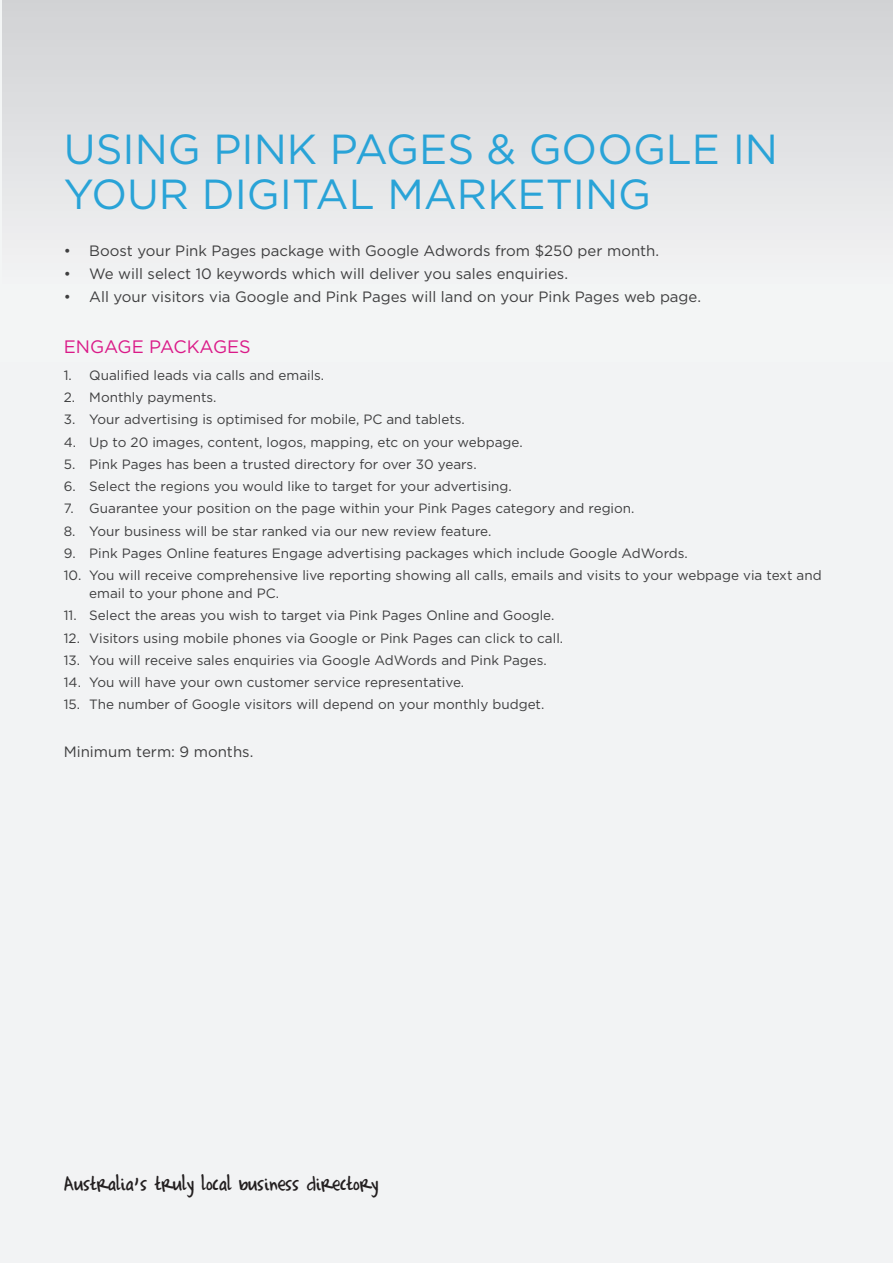
<style>
.page{position:relative;width:893px;height:1263px;background:#f3f5f5}
.page>*{position:absolute;margin:0;border:0;box-sizing:border-box;transform-origin:0 0}
.Heading_2{font:42px/45px "Gotham";color:#29a3d7}
.t1{font:24px "Completein Him";color:#231f20}
.t2{font:18px "Gotham";color:#da1a88}
.t3{font:15px "Gotham";color:#3e3e3f}
.t4{font:13.5px/18px "Gotham";color:#3e3e3f}
</style>
<div class="page">
<div style="left:2px;top:0;width:891px;height:283px;background:linear-gradient(to bottom,#d1d2d4,#f2f2f4)"></div>
<p class="Heading_2" style="left:64px;top:126px;width:716px">USING PINK PAGES &amp; GOOGLE IN<br>YOUR DIGITAL MARKETING</p>
<p class="t3" style="left:64px;top:242px;width:597px">• Boost your Pink Pages package with Google Adwords from $250 per month.</p>
<p class="t3" style="left:64px;top:265px;width:506px">• We will select 10 keywords which will deliver you sales enquiries.</p>
<p class="t3" style="left:64px;top:288px;width:639px">• All your visitors via Google and Pink Pages will land on your Pink Pages web page.</p>
<p class="t2" style="left:64px;top:337px;width:189px">ENGAGE PACKAGES</p>
<p class="t4" style="left:64px;top:366px;width:262px">1. Qualified leads via calls and emails.</p>
<p class="t4" style="left:64px;top:388px;width:154px">2. Monthly payments.</p>
<p class="t4" style="left:64px;top:410px;width:403px">3. Your advertising is optimised for mobile, PC and tablets.</p>
<p class="t4" style="left:64px;top:433px;width:460px">4. Up to 20 images, content, logos, mapping, etc on your webpage.</p>
<p class="t4" style="left:64px;top:455px;width:414px">5. Pink Pages has been a trusted directory for over 30 years.</p>
<p class="t4" style="left:64px;top:477px;width:449px">6. Select the regions you would like to target for your advertising.</p>
<p class="t4" style="left:64px;top:499px;width:572px">7. Guarantee your position on the page within your Pink Pages category and region.</p>
<p class="t4" style="left:64px;top:522px;width:429px">8. Your business will be star ranked via our new review feature.</p>
<p class="t4" style="left:64px;top:544px;width:626px">9. Pink Pages Online features Engage advertising packages which include Google AdWords.</p>
<p class="t4" style="left:89px;top:566px;width:734px;text-indent:-26px">10. You will receive comprehensive live reporting showing all calls, emails and visits to your webpage via text and email to your phone and PC.</p>
<p class="t4" style="left:64px;top:606px;width:492px">11. Select the areas you wish to target via Pink Pages Online and Google.</p>
<p class="t4" style="left:64px;top:629px;width:501px">12. Visitors using mobile phones via Google or Pink Pages can click to call.</p>
<p class="t4" style="left:64px;top:651px;width:485px">13. You will receive sales enquiries via Google AdWords and Pink Pages.</p>
<p class="t4" style="left:64px;top:673px;width:402px">14. You will have your own customer service representative.</p>
<p class="t4" style="left:64px;top:695px;width:482px">15. The number of Google visitors will depend on your monthly budget.</p>
<p class="t3" style="left:64px;top:743px;width:191px">Minimum term: 9 months.</p>
<p class="t1" style="left:64px;top:1172px;width:316px">Australia’s truly local business directory</p>
</div>
